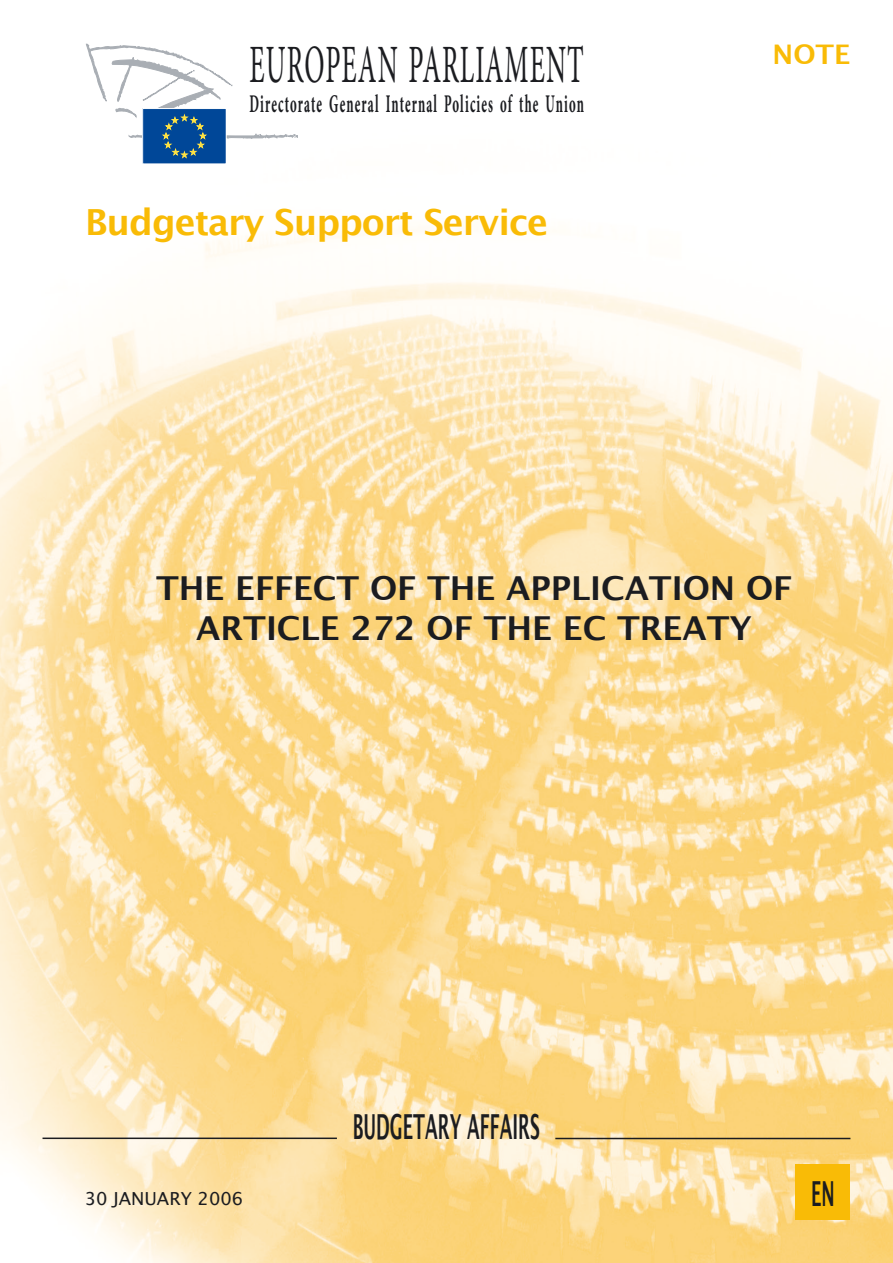
<style>
.page{position:relative;width:893px;height:1263px;background:#fff}
.page>*{position:absolute;margin:0;border:0;box-sizing:border-box;transform-origin:0 0}
.t1{font:54px "Minion Pro";letter-spacing:.04em;color:#1b1c20;scale:.5 1}
.t2{font:700 36px "Lucida Grande";letter-spacing:-.03em;color:#f9bb06}
.t3{font:700 34.5px "Lucida Grande";color:#1b1c20;scale:.5 1}
.t4{font:700 33px "Lucida Grande";color:#1b1c20}
.t5{font:700 27px "Lucida Grande";color:#f9bb06}
.t6{font:700 25.5px "Minion Pro";letter-spacing:.09em;color:#1b1c20;scale:.5 1}
.t7{font:18px "Lucida Grande";color:#1b1c20}
</style>
<div class="page">
<img style="left:0;top:225px;width:893px;height:1038px">
<div style="left:795px;top:1164px;width:55px;height:56px;background:#f9bb06"></div>
<div style="left:143px;top:109px;width:83px;height:55px;background:#004798"></div>
<svg style="left:86px;top:44px;width:212px;height:116px"></svg>
<hr style="left:555px;top:1138px;width:295px;height:1px;background:#1b1c20">
<hr style="left:43px;top:1137px;width:294px;height:2px;background:#1b1c20">
<h1 class="t1" style="left:249px;top:28px;width:671px">EUROPEAN PARLIAMENT</h1>
<p class="t6" style="left:249px;top:86px;width:671px">Directorate General Internal Policies of the Union</p>
<p class="t2" style="left:85px;top:201px;width:465px">Budgetary Support Service</p>
<p class="t5" style="left:773px;top:39px;width:61px">NOTE</p>
<p class="t4" style="left:156px;top:569px;width:99px">THE EFFE</p>
<p class="t4" style="left:313px;top:569px;width:477px">CT OF THE APPLICATION OF</p>
<p class="t4" style="left:196px;top:610px;width:21px">ARTI</p>
<p class="t4" style="left:277px;top:610px;width:364px">CLE 272 OF THE EC TREATY</p>
<p class="t7" style="left:85px;top:1188px;width:160px">30 JANUARY 2006</p>
<p class="t3" style="left:353px;top:1107px;width:373px">Budgetary Affairs</p>
<p class="t3" style="left:811px;top:1173px;width:49px">EN</p>
</div>
